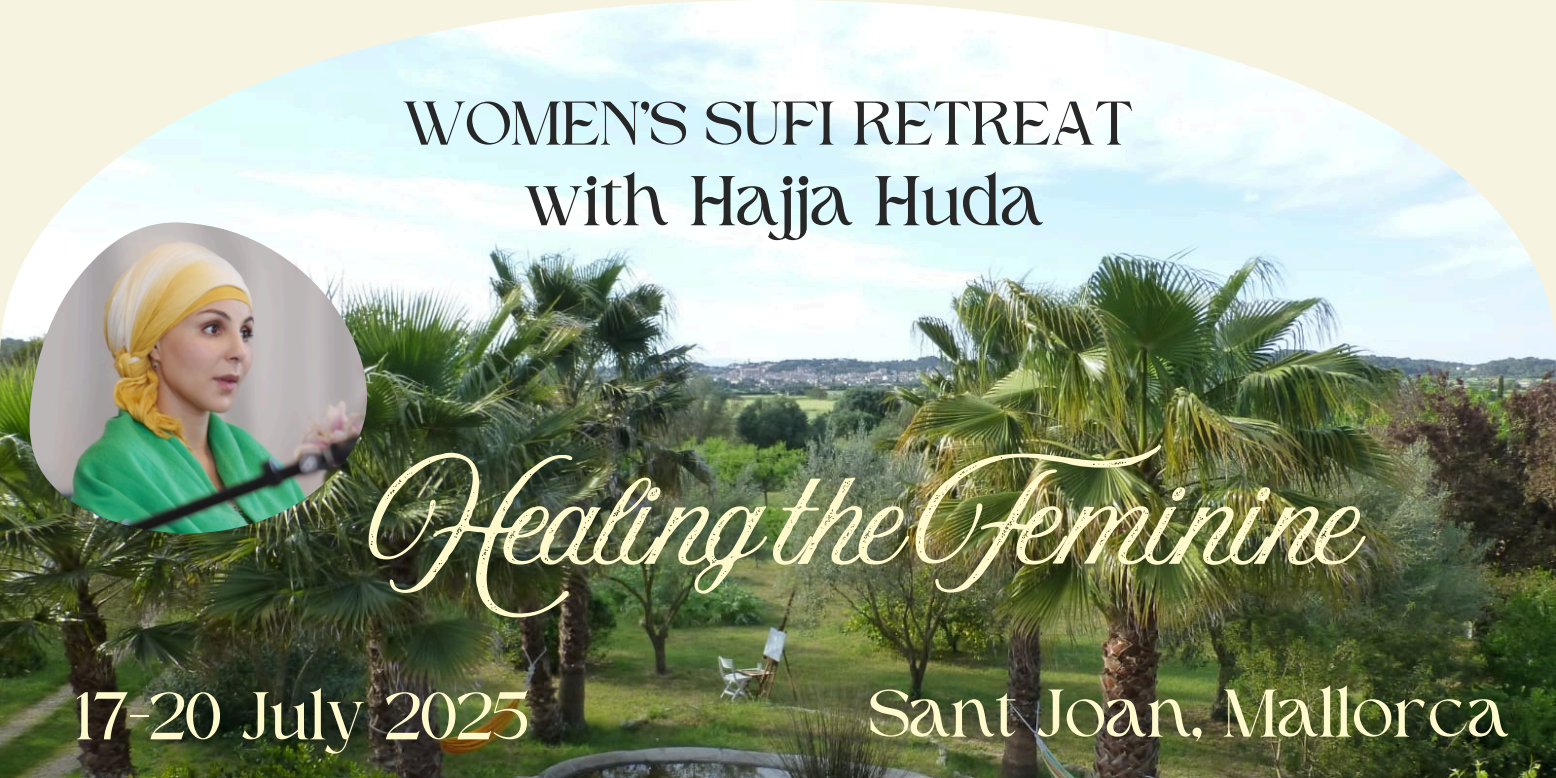
<style>
.page{position:relative;width:1556px;height:778px;background:#fff}
.page>*{position:absolute;margin:0;border:0;box-sizing:border-box;transform-origin:0 0}
.t1{font:114.06px "Amoresa Aged";letter-spacing:-.07em;color:#fffacd}
.t2{font:71.88px "Higuen";color:#272727}
.t3{font:68.88px "Higuen";color:#fffacd}
.t4{font:63px "Higuen";color:#272727}
</style>
<div class="page">
<img style="left:0;top:0;width:1555px;height:778px">
<img style="left:29px;top:222px;width:338px;height:311px">
<p class="t4" style="left:403px;top:97px;width:732px">WOMEN’S SUFI RETREAT</p>
<h1 class="t2" style="left:524px;top:171px;width:521px">with Hajja Huda</h1>
<p class="t1" style="left:368px;top:458px;width:992px">Healing the Feminine</p>
<h2 class="t3" style="left:77px;top:687px;width:454px">17-20 July 2025</h2>
<h2 class="t3" style="left:870px;top:685px;width:641px">Sant Joan, Mallorca</h2>
</div>
